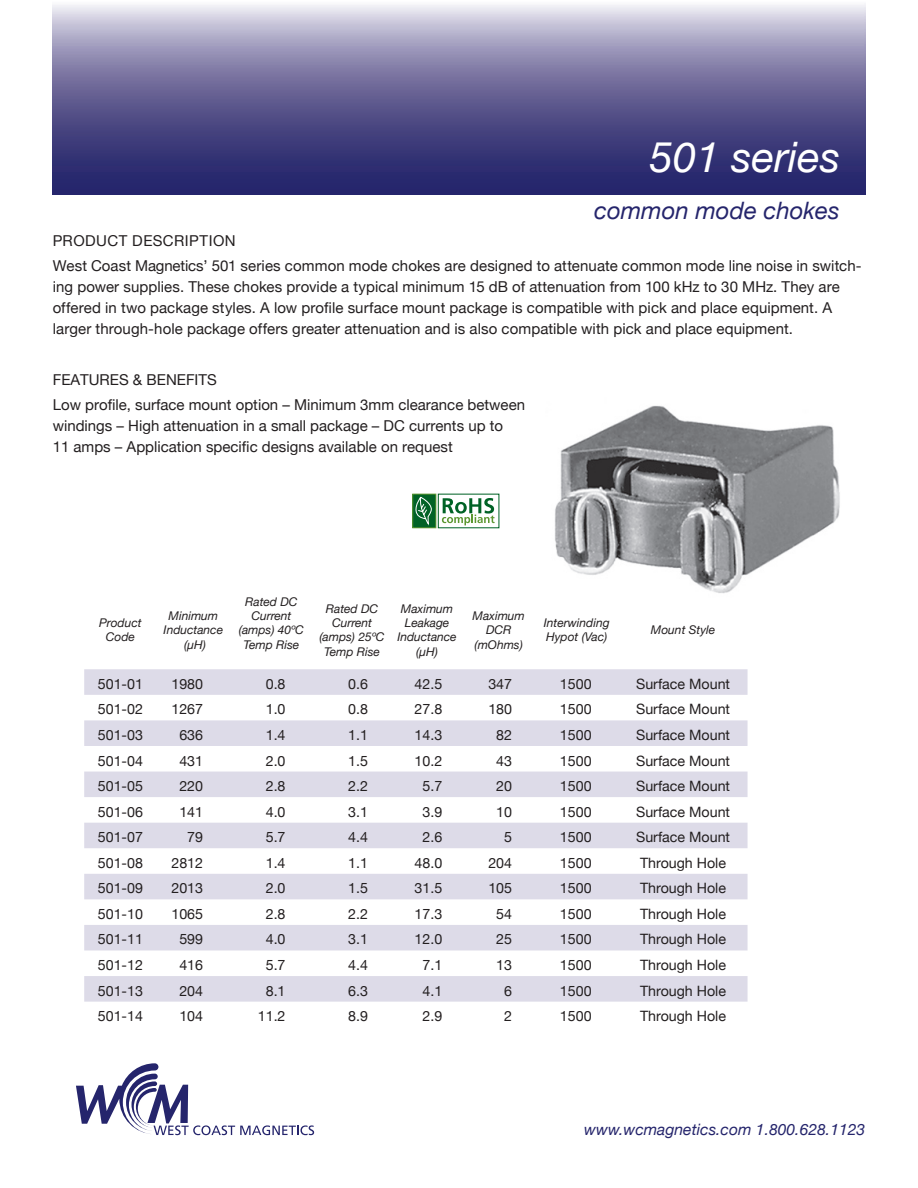
<style>
.page{position:relative;width:918px;height:1188px;background:#fff}
.page>*{position:absolute;margin:0;border:0;box-sizing:border-box;transform-origin:0 0}
.t1{font:italic 42px "Helvetica Neue";color:#fff}
.t2{font:italic 24px "Helvetica Neue";color:#25256c}
.t3{font:italic 15.75px "Helvetica Neue";color:#25256c}
.t4{font:15px/21px "Helvetica Neue";letter-spacing:.005em;color:#231f20}
.t5{font:14.25px "Helvetica Neue";color:#231f20}
.t6{font:italic 12px/14.2px "Helvetica Neue";color:#231f20;text-align:center}
</style>
<div class="page">
<svg style="left:76px;top:1063px;width:238px;height:72px"></svg>
<svg style="left:53px;top:5px;width:811px;height:190px;background:#6d6a9a"></svg>
<svg style="left:84px;top:669px;width:664px;height:333px;fill:#dddbe8"></svg>
<img style="left:555px;top:405px;width:285px;height:188px">
<div style="left:413px;top:494px;width:23px;height:34px;background:#016226"></div>
<div style="left:412px;top:494px;width:24px;height:34px;border:1px solid #5c9731"></div>
<svg style="left:442px;top:498px;width:53px;height:27px"></svg>
<svg style="left:414px;top:493px;width:18px;height:36px"></svg>
<h1 class="t1" style="left:650px;top:132px;width:192px">501 series</h1>
<h2 class="t2" style="left:594px;top:196px;width:247px">common mode chokes</h2>
<p class="t4" style="left:53px;top:227px;width:811px;line-height:25.3px">Product Description<br>West Coast Magnetics’ 501 series common mode chokes are designed to attenuate common mode line noise in switch-</p>
<p class="t4" style="left:53px;top:276px;width:789px">ing power supplies. These chokes provide a typical minimum 15 dB of attenuation from 100 kHz to 30 MHz. They are offered in two package styles. A low profile surface mount package is compatible with pick and place equipment. A larger through-hole package offers greater attenuation and is also compatible with pick and place equipment.</p>
<p class="t4" style="left:53px;top:369px;width:39px">FEATURES</p>
<p class="t4" style="left:133px;top:369px;width:35px">&amp; BENE</p>
<p class="t4" style="left:53px;top:367px;width:474px;line-height:25.3px;text-indent:133px">FITS<br>Low profile, surface mount option – Minimum 3mm clearance between</p>
<p class="t4" style="left:53px;top:415px;width:452px">windings – High attenuation in a small package – DC currents up to<br>11 amps – Application specific designs available on request</p>
<p class="t6" style="left:99px;top:616px;width:44px">Product<br>Code</p>
<p class="t6" style="left:164px;top:609px;width:61px">Minimum<br>Inductance (µH)</p>
<p class="t6" style="left:239px;top:594px;width:67px">Rated DC<br>Current (amps) 40ºC<br>Temp Rise</p>
<p class="t6" style="left:320px;top:601px;width:67px">Rated DC<br>Current (amps) 25ºC<br>Temp Rise</p>
<p class="t6" style="left:397px;top:601px;width:61px">Maximum<br>Leakage<br>Inductance (µH)</p>
<p class="t6" style="left:473px;top:608px;width:54px">Maximum<br>DCR (mOhms)</p>
<p class="t6" style="left:544px;top:616px;width:67px;text-align:left">Interwinding<br>Hypot (Vac)</p>
<p class="t6" style="left:651px;top:623px;width:66px">Mount Style</p>
<p class="t5" style="left:98px;top:675px;width:47px">501-01</p>
<p class="t5" style="left:171px;top:675px;width:33px">1980</p>
<p class="t5" style="left:266px;top:675px;width:21px">0.8</p>
<p class="t5" style="left:348px;top:675px;width:21px">0.6</p>
<p class="t5" style="left:415px;top:675px;width:29px">42.5</p>
<p class="t5" style="left:488px;top:675px;width:25px">347</p>
<p class="t5" style="left:560px;top:675px;width:33px">1500</p>
<p class="t5" style="left:636px;top:675px;width:95px">Surface Mount</p>
<p class="t5" style="left:98px;top:701px;width:47px">501-02</p>
<p class="t5" style="left:171px;top:701px;width:33px">1267</p>
<p class="t5" style="left:266px;top:701px;width:21px">1.0</p>
<p class="t5" style="left:348px;top:701px;width:21px">0.8</p>
<p class="t5" style="left:415px;top:701px;width:29px">27.8</p>
<p class="t5" style="left:488px;top:701px;width:25px">180</p>
<p class="t5" style="left:560px;top:701px;width:33px">1500</p>
<p class="t5" style="left:636px;top:701px;width:95px">Surface Mount</p>
<p class="t5" style="left:98px;top:726px;width:47px">501-03</p>
<p class="t5" style="left:179px;top:726px;width:25px">636</p>
<p class="t5" style="left:266px;top:726px;width:21px">1.4</p>
<p class="t5" style="left:348px;top:726px;width:21px">1.1</p>
<p class="t5" style="left:415px;top:726px;width:29px">14.3</p>
<p class="t5" style="left:496px;top:726px;width:17px">82</p>
<p class="t5" style="left:560px;top:726px;width:33px">1500</p>
<p class="t5" style="left:636px;top:726px;width:95px">Surface Mount</p>
<p class="t5" style="left:98px;top:752px;width:47px">501-04</p>
<p class="t5" style="left:179px;top:752px;width:25px">431</p>
<p class="t5" style="left:266px;top:752px;width:21px">2.0</p>
<p class="t5" style="left:348px;top:752px;width:21px">1.5</p>
<p class="t5" style="left:415px;top:752px;width:29px">10.2</p>
<p class="t5" style="left:496px;top:752px;width:17px">43</p>
<p class="t5" style="left:560px;top:752px;width:33px">1500</p>
<p class="t5" style="left:636px;top:752px;width:95px">Surface Mount</p>
<p class="t5" style="left:98px;top:778px;width:47px">501-05</p>
<p class="t5" style="left:179px;top:778px;width:25px">220</p>
<p class="t5" style="left:266px;top:778px;width:21px">2.8</p>
<p class="t5" style="left:348px;top:778px;width:21px">2.2</p>
<p class="t5" style="left:422px;top:778px;width:21px">5.7</p>
<p class="t5" style="left:496px;top:778px;width:17px">20</p>
<p class="t5" style="left:560px;top:778px;width:33px">1500</p>
<p class="t5" style="left:636px;top:778px;width:95px">Surface Mount</p>
<p class="t5" style="left:98px;top:803px;width:47px">501-06</p>
<p class="t5" style="left:179px;top:803px;width:25px">141</p>
<p class="t5" style="left:266px;top:803px;width:21px">4.0</p>
<p class="t5" style="left:348px;top:803px;width:21px">3.1</p>
<p class="t5" style="left:422px;top:803px;width:21px">3.9</p>
<p class="t5" style="left:496px;top:803px;width:17px">10</p>
<p class="t5" style="left:560px;top:803px;width:33px">1500</p>
<p class="t5" style="left:636px;top:803px;width:95px">Surface Mount</p>
<p class="t5" style="left:98px;top:829px;width:47px">501-07</p>
<p class="t5" style="left:187px;top:829px;width:17px">79</p>
<p class="t5" style="left:266px;top:829px;width:21px">5.7</p>
<p class="t5" style="left:348px;top:829px;width:21px">4.4</p>
<p class="t5" style="left:422px;top:829px;width:21px">2.6</p>
<p class="t5" style="left:504px;top:829px;width:9px">5</p>
<p class="t5" style="left:560px;top:829px;width:33px">1500</p>
<p class="t5" style="left:636px;top:829px;width:95px">Surface Mount</p>
<p class="t5" style="left:98px;top:854px;width:47px">501-08</p>
<p class="t5" style="left:171px;top:854px;width:33px">2812</p>
<p class="t5" style="left:266px;top:854px;width:21px">1.4</p>
<p class="t5" style="left:348px;top:854px;width:21px">1.1</p>
<p class="t5" style="left:415px;top:854px;width:29px">48.0</p>
<p class="t5" style="left:488px;top:854px;width:25px">204</p>
<p class="t5" style="left:560px;top:854px;width:33px">1500</p>
<p class="t5" style="left:640px;top:854px;width:88px">Through Hole</p>
<p class="t5" style="left:98px;top:880px;width:47px">501-09</p>
<p class="t5" style="left:171px;top:880px;width:33px">2013</p>
<p class="t5" style="left:266px;top:880px;width:21px">2.0</p>
<p class="t5" style="left:348px;top:880px;width:21px">1.5</p>
<p class="t5" style="left:415px;top:880px;width:29px">31.5</p>
<p class="t5" style="left:488px;top:880px;width:25px">105</p>
<p class="t5" style="left:560px;top:880px;width:33px">1500</p>
<p class="t5" style="left:640px;top:880px;width:88px">Through Hole</p>
<p class="t5" style="left:98px;top:905px;width:47px">501-10</p>
<p class="t5" style="left:171px;top:905px;width:33px">1065</p>
<p class="t5" style="left:266px;top:905px;width:21px">2.8</p>
<p class="t5" style="left:348px;top:905px;width:21px">2.2</p>
<p class="t5" style="left:415px;top:905px;width:29px">17.3</p>
<p class="t5" style="left:496px;top:905px;width:17px">54</p>
<p class="t5" style="left:560px;top:905px;width:33px">1500</p>
<p class="t5" style="left:640px;top:905px;width:88px">Through Hole</p>
<p class="t5" style="left:98px;top:931px;width:47px">501-11</p>
<p class="t5" style="left:179px;top:931px;width:25px">599</p>
<p class="t5" style="left:266px;top:931px;width:21px">4.0</p>
<p class="t5" style="left:348px;top:931px;width:21px">3.1</p>
<p class="t5" style="left:415px;top:931px;width:29px">12.0</p>
<p class="t5" style="left:496px;top:931px;width:17px">25</p>
<p class="t5" style="left:560px;top:931px;width:33px">1500</p>
<p class="t5" style="left:640px;top:931px;width:88px">Through Hole</p>
<p class="t5" style="left:98px;top:956px;width:47px">501-12</p>
<p class="t5" style="left:179px;top:956px;width:25px">416</p>
<p class="t5" style="left:266px;top:956px;width:21px">5.7</p>
<p class="t5" style="left:348px;top:956px;width:21px">4.4</p>
<p class="t5" style="left:422px;top:956px;width:21px">7.1</p>
<p class="t5" style="left:496px;top:956px;width:17px">13</p>
<p class="t5" style="left:560px;top:956px;width:33px">1500</p>
<p class="t5" style="left:640px;top:956px;width:88px">Through Hole</p>
<p class="t5" style="left:98px;top:982px;width:47px">501-13</p>
<p class="t5" style="left:179px;top:982px;width:25px">204</p>
<p class="t5" style="left:266px;top:982px;width:21px">8.1</p>
<p class="t5" style="left:348px;top:982px;width:21px">6.3</p>
<p class="t5" style="left:422px;top:982px;width:21px">4.1</p>
<p class="t5" style="left:504px;top:982px;width:9px">6</p>
<p class="t5" style="left:560px;top:982px;width:33px">1500</p>
<p class="t5" style="left:640px;top:982px;width:88px">Through Hole</p>
<p class="t5" style="left:98px;top:1008px;width:47px">501-14</p>
<p class="t5" style="left:179px;top:1008px;width:25px">104</p>
<p class="t5" style="left:258px;top:1008px;width:29px">11.2</p>
<p class="t5" style="left:348px;top:1008px;width:21px">8.9</p>
<p class="t5" style="left:422px;top:1008px;width:21px">2.9</p>
<p class="t5" style="left:504px;top:1008px;width:9px">2</p>
<p class="t5" style="left:560px;top:1008px;width:33px">1500</p>
<p class="t5" style="left:640px;top:1008px;width:88px">Through Hole</p>
<p class="t3" style="left:584px;top:1120px;width:283px">www.wcmagnetics.com 1.800.628.1123</p>
</div>
